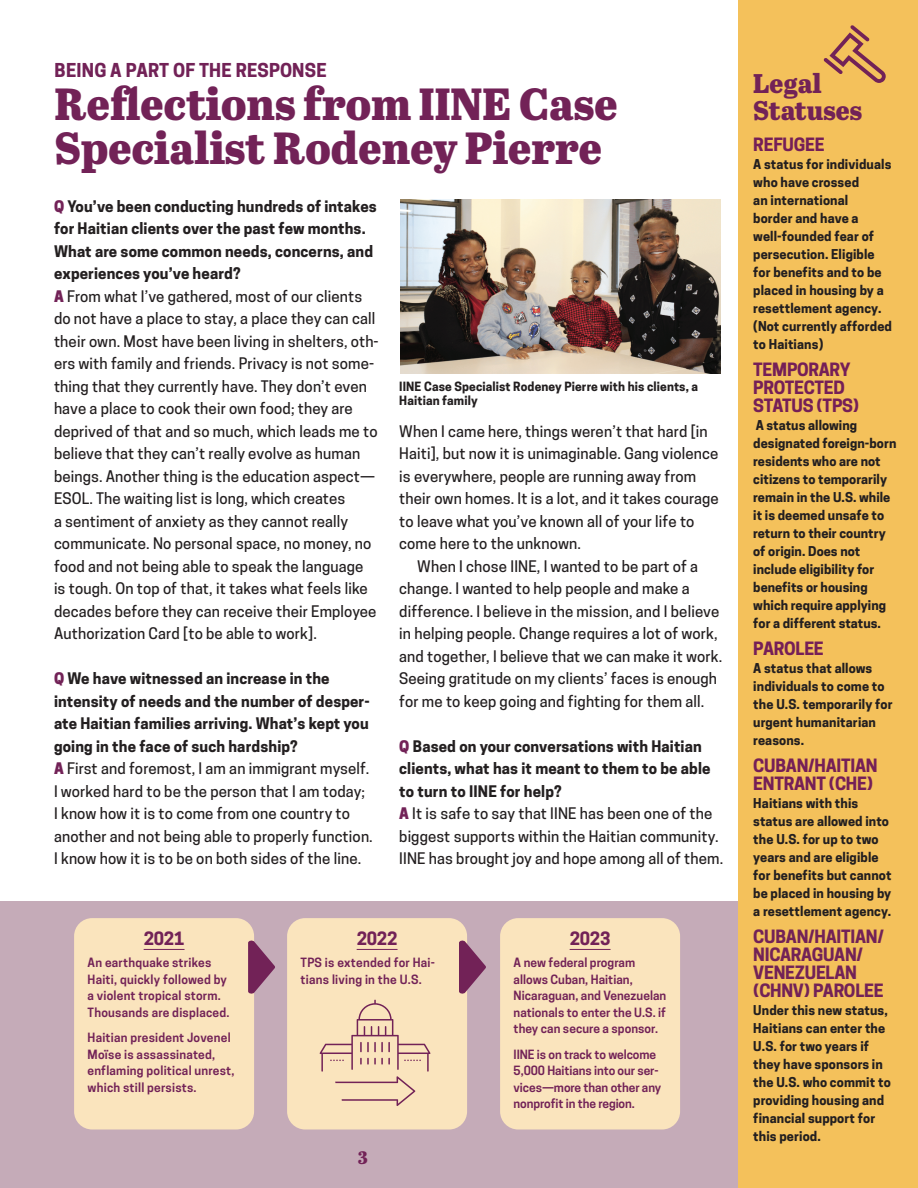
<style>
.page{position:relative;width:918px;height:1188px;background:#fff}
.page>*{position:absolute;margin:0;border:0;box-sizing:border-box;transform-origin:0 0}
.t1{font:45px/43.5px "Abril Titling Eb";color:#722257}
.t2{font:27px/27px "Abril Titling Eb";color:#722257}
.t3{font:700 18px "Cooper Hewitt";letter-spacing:.01em;color:#722257}
.t4{font:18px "Abril Titling Eb";color:#722257}
.t5{font:700 17.25px/18px "Cooper Hewitt";letter-spacing:-.015em;color:#751f57}
.t6{font:700 17.25px/18px "Cooper Hewitt";letter-spacing:-.015em;color:#722257}
.t7{font:500 15px/22.5px "Cooper Hewitt";letter-spacing:.01em;color:#231f20}
.t8{font:700 12.75px/18px "Cooper Hewitt";letter-spacing:.01em;color:#231f20}
.t9{font:600 12px/16.5px "Cooper Hewitt";letter-spacing:.01em;color:#722257}
.t10{font:700 12px/14.2px "Cooper Hewitt";letter-spacing:.01em;color:#231f20}
.s1{font-weight:800;color:#722257}
.s2{font-weight:700}
</style>
<div class="page">
<div style="left:0;top:902px;width:744px;height:286px;background:#c5abb8"></div>
<div style="left:738px;top:0;width:180px;height:1188px;background:#f4c15b"></div>
<div style="left:74px;top:918px;width:180px;height:212px;background:#fae4bd;border-radius:18px"></div>
<hr style="left:144px;top:949px;width:41px;height:1px;background:#722257">
<div style="left:287px;top:918px;width:180px;height:212px;background:#fae4bd;border-radius:18px"></div>
<hr style="left:357px;top:949px;width:41px;height:1px;background:#722257">
<div style="left:500px;top:918px;width:180px;height:212px;background:#fae4bd;border-radius:18px"></div>
<hr style="left:570px;top:949px;width:41px;height:1px;background:#722257">
<img style="left:401px;top:200px;width:320px;height:173px">
<svg style="left:248px;top:940px;width:27px;height:54px"></svg>
<svg style="left:459px;top:940px;width:27px;height:54px"></svg>
<svg style="left:320px;top:1000px;width:110px;height:106px"></svg>
<svg style="left:824px;top:25px;width:62px;height:58px;background:#d79e5a"></svg>
<p class="t3" style="left:55px;top:59px;width:274px">BEING A PART OF THE RESPONSE</p>
<h1 class="t1" style="left:55px;top:80px;width:565px">Reflections from IINE Case<br>Specialist Rodeney Pierre</h1>
<p class="t7" style="left:54px;top:195px;width:326px"><span class="s1">Q</span> <span class="s2">You’ve been conducting hundreds of intakes for Haitian clients over the past few months.<br>What are some common needs, concerns, and experiences you’ve heard?<br></span><span class="s1">A</span> From what I’ve gathered, most of our clients do not have a place to stay, a place they can call their own. Most have been living in shelters, oth&shy;ers with family and friends. Privacy is not some&shy;thing that they currently have. They don’t even have a place to cook their own food; they are deprived of that and so much, which leads me to believe that they can’t really evolve as human beings. Another thing is the education aspect— ESOL. The waiting list is long, which creates<br>a sentiment of anxiety as they cannot really communicate. No personal space, no money, no food and not being able to speak the language<br>is tough. On top of that, it takes what feels like decades before they can receive their Employee Authorization Card [to be able to work].</p>
<p class="t7" style="left:54px;top:667px;width:320px"><span class="s1">Q</span> <span class="s2">We have witnessed an increase in the intensity of needs and the number of desper&shy;ate Haitian families arriving. What’s kept you going in the face of such hardship?<br></span><span class="s1">A</span> First and foremost, I am an immigrant myself.<br>I worked hard to be the person that I am today;<br>I know how it is to come from one country to another and not being able to properly function.<br>I know how it is to be on both sides of the line.</p>
<p class="t10" style="left:399px;top:379px;width:300px">IINE Case Specialist Rodeney Pierre with his clients, a<br>Haitian family</p>
<p class="t7" style="left:399px;top:420px;width:321px">When I came here, things weren’t that hard [in Haiti], but now it is unimaginable. Gang violence is everywhere, people are running away from their own homes. It is a lot, and it takes courage to leave what you’ve known all of your life to come here to the unknown.</p>
<p class="t7" style="left:399px;top:555px;width:325px;text-indent:18px">When I chose IINE, I wanted to be part of a change. I wanted to help people and make a difference. I believe in the mission, and I believe in helping people. Change requires a lot of work, and together, I believe that we can make it work.<br>Seeing gratitude on my clients’ faces is enough for me to keep going and fighting for them all.</p>
<p class="t7" style="left:399px;top:735px;width:326px"><span class="s1">Q</span> <span class="s2">Based on your conversations with Haitian clients, what has it meant to them to be able to turn to IINE for help?<br></span><span class="s1">A</span> It is safe to say that IINE has been one of the biggest supports within the Haitian community.<br>IINE has brought joy and hope among all of them.</p>
<p class="t6" style="left:144px;top:929px;width:42px">2021</p>
<p class="t9" style="left:88px;top:954px;width:143px">An earthquake strikes<br>Haiti, quickly followed by a violent tropical storm.<br>Thousands are displaced.</p>
<p class="t9" style="left:88px;top:1029px;width:148px">Haitian president Jovenel<br>Moïse is assassinated, enflaming political unrest, which still persists.</p>
<p class="t6" style="left:357px;top:929px;width:42px">2022</p>
<p class="t9" style="left:301px;top:954px;width:136px">TPS is extended for Hai&shy;tians living in the U.S.</p>
<p class="t4" style="left:358px;top:1144px;width:11px">3</p>
<p class="t6" style="left:570px;top:929px;width:42px">2023</p>
<p class="t9" style="left:514px;top:954px;width:154px">A new federal program allows Cuban, Haitian,<br>Nicaraguan, and Venezuelan nationals to enter the U.S. if they can secure a sponsor.</p>
<p class="t9" style="left:514px;top:1046px;width:149px">IINE is on track to welcome<br>5,000 Haitians into our ser&shy;vices—more than other any nonprofit in the region.</p>
<h2 class="t2" style="left:753px;top:68px;width:110px">Legal<br>Statuses</h2>
<p class="t5" style="left:753px;top:136px;width:73px">REFUGEE</p>
<p class="t8" style="left:753px;top:155px;width:140px">A status for individuals who have crossed<br>an international<br>border and have a well-founded fear of persecution. Eligible for benefits and to be placed in housing by a resettlement agency. (Not currently afforded to Haitians)</p>
<p class="t5" style="left:753px;top:361px;width:107px">TEMPORARY<br>PROTECTED<br>STATUS (TPS)</p>
<p class="t8" style="left:753px;top:416px;width:145px">A status allowing designated foreign-born residents who are not citizens to temporarily remain in the U.S. while it is deemed unsafe to return to their country of origin. Does not include eligibility for benefits or housing which require applying for a different status.</p>
<p class="t5" style="left:753px;top:640px;width:72px">PAROLEE</p>
<p class="t8" style="left:753px;top:659px;width:141px">A status that allows individuals to come to the U.S. temporarily for urgent humanitarian reasons.</p>
<p class="t5" style="left:753px;top:757px;width:126px">CUBAN/HAITIAN<br>ENTRANT (CHE)</p>
<p class="t8" style="left:753px;top:794px;width:140px">Haitians with this status are allowed into the U.S. for up to two years and are eligible for benefits but cannot be placed in housing by a resettlement agency.</p>
<p class="t6" style="left:753px;top:928px;width:132px">CUBAN/HAITIAN/<br>NICARAGUAN/<br>VENEZUELAN (CHNV) PAROLEE</p>
<p class="t8" style="left:753px;top:1001px;width:139px">Under this new status,<br>Haitians can enter the<br>U.S. for two years if they have sponsors in the U.S. who commit to providing housing and financial support for this period.</p>
</div>
